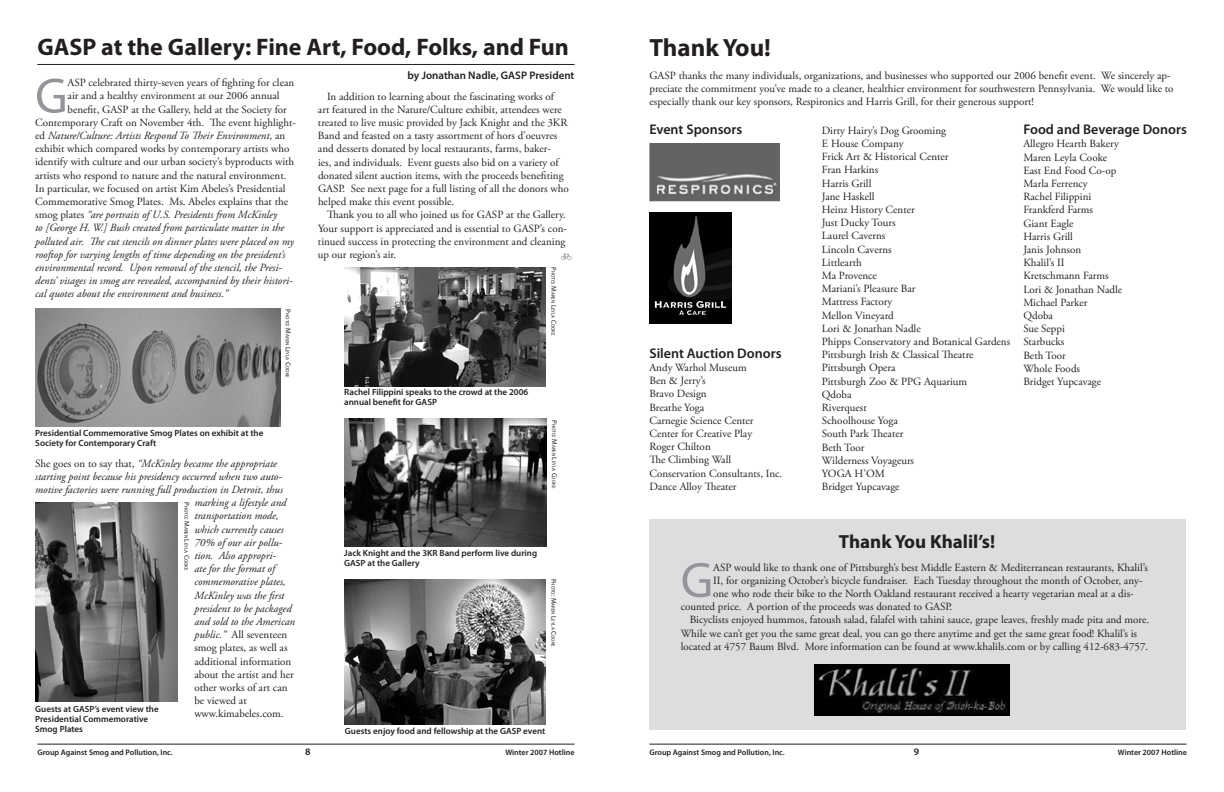
<style>
.page{position:relative;width:1224px;height:792px;background:#fff}
.page>*{position:absolute;margin:0;border:0;box-sizing:border-box;transform-origin:0 0}
.t1{font:50.2px "Myriad Pro";color:#939598}
.t2{font:700 25px "Myriad Pro";color:#231f20}
.t3{font:700 24px "Myriad Pro";color:#231f20}
.t4{font:700 19px "Myriad Pro";color:#231f20}
.t5{font:600 14px "Myriad Pro";color:#231f20}
.t6{font:11px/13.2px "Adobe Garamond Pro";color:#231f20}
.t7{font:italic 11px "Adobe Garamond Pro";color:#231f20}
.t8{font:600 11px "Myriad Pro";color:#231f20}
.t9{font:600 10px "Myriad Pro";color:#231f20}
.t10{font:600 9px/10px "Myriad Pro";color:#231f20}
.t11{font:600 8px "Myriad Pro";color:#231f20}
.t12{font:4.9px "Myriad Pro";color:#231f20}
.s1{font-style:normal}
.s2{font-size:7px}
.s3{font-style:italic}
</style>
<div class="page">
<hr style="left:37px;top:744px;width:538px;height:1px;background:#231f20">
<hr style="left:649px;top:744px;width:538px;height:1px;background:#231f20">
<hr style="left:37px;top:64px;width:538px;height:1px;background:#231f20">
<div style="left:649px;top:520px;width:537px;height:210px;background:#dcdddf"></div>
<img style="left:814px;top:665px;width:196px;height:51px">
<img style="left:649px;top:212px;width:83px;height:111px">
<img style="left:649px;top:143px;width:131px;height:58px">
<img style="left:35px;top:308px;width:246px;height:118px">
<img style="left:35px;top:502px;width:143px;height:199px">
<img style="left:344px;top:579px;width:202px;height:146px">
<img style="left:344px;top:267px;width:202px;height:119px">
<img style="left:345px;top:419px;width:202px;height:127px">
<h3 class="t3" style="left:37px;top:34px;width:533px">GASP at the Gallery: Fine Art, Food, Folks, and Fun</h3>
<h1 class="t1" style="left:35px;top:68px;width:34px">G</h1>
<p class="t6" style="left:68px;top:77px;width:228px">ASP celebrated thirty-seven years of fighting for clean</p>
<p class="t6" style="left:68px;top:90px;width:214px">air and a healthy environment at our 2006 annual</p>
<p class="t6" style="left:68px;top:103px;width:221px">benefit, GASP at the Gallery, held at the Society for</p>
<p class="t6" style="left:35px;top:116px;width:262px">Contemporary Craft on November 4th. The event highlight-</p>
<p class="t7" style="left:35px;top:129px;width:252px"><span class="s1">ed</span> Nature/Culture: Artists Respond To Their Environment<span class="s1">, an</span></p>
<p class="t6" style="left:35px;top:143px;width:256px">exhibit which compared works by contemporary artists who</p>
<p class="t6" style="left:35px;top:156px;width:261px">identify with culture and our urban society’s byproducts with</p>
<p class="t6" style="left:35px;top:169px;width:253px">artists who respond to nature and the natural environment.</p>
<p class="t6" style="left:35px;top:182px;width:252px">In particular, we focused on artist Kim Abeles’s Presidential</p>
<p class="t6" style="left:35px;top:195px;width:255px">Commemorative Smog Plates. Ms. Abeles explains that the</p>
<p class="t7" style="left:35px;top:208px;width:243px"><span class="s1">smog plates</span> “are portraits of U.S. Presidents from McKinley</p>
<p class="t7" style="left:35px;top:221px;width:251px">to [George H. W.] Bush created from particulate matter in the</p>
<p class="t7" style="left:35px;top:235px;width:260px">polluted air. The cut stencils on dinner plates were placed on my</p>
<p class="t7" style="left:35px;top:248px;width:252px">rooftop for varying lengths of time depending on the president’s</p>
<p class="t7" style="left:35px;top:261px;width:248px">environmental record. Upon removal of the stencil, the Presi-</p>
<p class="t7" style="left:35px;top:274px;width:259px">dents’ visages in smog are revealed, accompanied by their histori-</p>
<p class="t7" style="left:35px;top:287px;width:194px">cal quotes about the environment and business.”</p>
<p class="t10" style="left:35px;top:428px;width:230px">Presidential Commemorative Smog Plates on exhibit at the<br>Society for Contemporary Craft</p>
<p class="t12" style="left:290px;top:309px;width:70px;rotate:90deg"><span class="s2">P</span>HOTO<span class="s2">: M</span>AREN <span class="s2">L</span>EYLA <span class="s2">C</span>OOKE</p>
<p class="t7" style="left:35px;top:457px;width:243px"><span class="s1">She goes on to say that,</span> “McKinley became the appropriate</p>
<p class="t7" style="left:35px;top:470px;width:248px">starting point because his presidency occurred when two auto-</p>
<p class="t7" style="left:35px;top:483px;width:249px">motive factories were running full production in Detroit, thus</p>
<p class="t7" style="left:194px;top:496px;width:94px">marking a lifestyle and</p>
<p class="t7" style="left:194px;top:509px;width:86px">transportation mode,</p>
<p class="t7" style="left:194px;top:523px;width:91px">which currently causes</p>
<p class="t7" style="left:194px;top:536px;width:89px">70% of our air pollu-</p>
<p class="t7" style="left:194px;top:549px;width:83px">tion. Also appropri-</p>
<p class="t7" style="left:194px;top:562px;width:82px">ate for the format of</p>
<p class="t7" style="left:194px;top:575px;width:93px">commemorative plates,</p>
<p class="t7" style="left:194px;top:589px;width:91px">McKinley was the first</p>
<p class="t7" style="left:194px;top:602px;width:99px">president to be packaged</p>
<p class="t7" style="left:194px;top:615px;width:102px">and sold to the American</p>
<p class="t6" style="left:194px;top:629px;width:94px"><span class="s3">public.”</span> All seventeen</p>
<p class="t6" style="left:194px;top:642px;width:95px">smog plates, as well as</p>
<p class="t6" style="left:194px;top:655px;width:98px">additional information</p>
<p class="t6" style="left:194px;top:668px;width:101px">about the artist and her</p>
<p class="t6" style="left:194px;top:681px;width:95px">other works of art can</p>
<p class="t6" style="left:194px;top:695px;width:54px">be viewed at</p>
<p class="t6" style="left:194px;top:708px;width:91px">www.kimabeles.com.</p>
<p class="t12" style="left:189px;top:502px;width:70px;rotate:90deg"><span class="s2">P</span>HOTO<span class="s2">: M</span>AREN <span class="s2">L</span>EYLA <span class="s2">C</span>OOKE</p>
<p class="t10" style="left:35px;top:705px;width:125px">Guests at GASP’s event view the<br>Presidential Commemorative<br>Smog Plates</p>
<p class="t8" style="left:408px;top:70px;width:168px">by Jonathan Nadle, GASP President</p>
<p class="t6" style="left:318px;top:90px;width:252px;text-indent:9px">In addition to learning about the fascinating works of<br>art featured in the Nature/Culture exhibit, attendees were treated to live music provided by Jack Knight and the 3KR Band and feasted on a tasty assortment of hors d’oeuvres and desserts donated by local restaurants, farms, baker-<br>ies, and individuals. Event guests also bid on a variety of donated silent auction items, with the proceeds benefiting GASP. See next page for a full listing of all the donors who helped make this event possible.</p>
<p class="t6" style="left:318px;top:209px;width:251px;text-indent:9px">Thank you to all who joined us for GASP at the Gallery.<br>Your support is appreciated and is essential to GASP’s con&shy;tinued success in protecting the environment and cleaning up our region’s air.</p>
<p class="t12" style="left:556px;top:267px;width:70px;rotate:90deg"><span class="s2">P</span>HOTO<span class="s2">: M</span>AREN <span class="s2">L</span>EYLA <span class="s2">C</span>OOKE</p>
<p class="t10" style="left:344px;top:388px;width:186px">Rachel Filippini speaks to the crowd at the 2006 annual benefit for GASP</p>
<p class="t12" style="left:556px;top:420px;width:70px;rotate:90deg"><span class="s2">P</span>HOTO<span class="s2">: M</span>AREN <span class="s2">L</span>EYLA <span class="s2">C</span>OOKE</p>
<p class="t10" style="left:344px;top:549px;width:194px">Jack Knight and the 3KR Band perform live during<br>GASP at the Gallery</p>
<p class="t12" style="left:556px;top:579px;width:70px;rotate:90deg"><span class="s2">P</span>HOTO<span class="s2">: M</span>AREN <span class="s2">L</span>EYLA <span class="s2">C</span>OOKE</p>
<p class="t10" style="left:345px;top:726px;width:202px">Guests enjoy food and fellowship at the GASP event</p>
<h2 class="t2" style="left:649px;top:34px;width:123px">Thank You!</h2>
<p class="t6" style="left:649px;top:69px;width:526px">GASP thanks the many individuals, organizations, and businesses who supported our 2006 benefit event. We sincerely ap&shy;preciate the commitment you’ve made to a cleaner, healthier environment for southwestern Pennsylvania. We would like to especially thank our key sponsors, Respironics and Harris Grill, for their generous support!</p>
<p class="t5" style="left:649px;top:122px;width:94px">Event Sponsors</p>
<p class="t5" style="left:649px;top:345px;width:134px">Silent Auction Donors</p>
<p class="t6" style="left:649px;top:361px;width:134px">Andy Warhol Museum<br>Ben &amp; Jerry’s<br>Bravo Design<br>Breathe Yoga<br>Carnegie Science Center<br>Center for Creative Play<br>Roger Chilton<br>The Climbing Wall<br>Conservation Consultants, Inc.<br>Dance Alloy Theater</p>
<p class="t6" style="left:822px;top:124px;width:190px">Dirty Hairy’s Dog Grooming<br>E House Company<br>Frick Art &amp; Historical Center<br>Fran Harkins<br>Harris Grill<br>Jane Haskell<br>Heinz History Center<br>Just Ducky Tours<br>Laurel Caverns<br>Lincoln Caverns<br>Littlearth<br>Ma Provence<br>Mariani’s Pleasure Bar<br>Mattress Factory<br>Mellon Vineyard<br>Lori &amp; Jonathan Nadle<br>Phipps Conservatory and Botanical Gardens<br>Pittsburgh Irish &amp; Classical Theatre<br>Pittsburgh Opera<br>Pittsburgh Zoo &amp; PPG Aquarium<br>Qdoba<br>Riverquest<br>Schoolhouse Yoga<br>South Park Theater<br>Beth Toor<br>Wilderness Voyageurs<br>YOGA H’OM<br>Bridget Yupcavage</p>
<p class="t5" style="left:1023px;top:122px;width:165px">Food and Beverage Donors</p>
<p class="t6" style="left:1023px;top:138px;width:100px">Allegro Hearth Bakery<br>Maren Leyla Cooke<br>East End Food Co-op<br>Marla Ferrency<br>Rachel Filippini<br>Frankferd Farms<br>Giant Eagle<br>Harris Grill<br>Janis Johnson<br>Khalil’s II<br>Kretschmann Farms<br>Lori &amp; Jonathan Nadle<br>Michael Parker<br>Qdoba<br>Sue Seppi<br>Starbucks<br>Beth Toor<br>Whole Foods<br>Bridget Yupcavage</p>
<h3 class="t4" style="left:839px;top:531px;width:158px">Thank You Khalil’s!</h3>
<h1 class="t1" style="left:681px;top:553px;width:34px">G</h1>
<p class="t6" style="left:713px;top:561px;width:436px">ASP would like to thank one of Pittsburgh’s best Middle Eastern &amp; Mediterranean restaurants, Khalil’s</p>
<p class="t6" style="left:713px;top:574px;width:431px">II, for organizing October’s bicycle fundraiser. Each Tuesday throughout the month of October, any-</p>
<p class="t6" style="left:713px;top:587px;width:422px">one who rode their bike to the North Oakland restaurant received a hearty vegetarian meal at a dis-</p>
<p class="t6" style="left:681px;top:600px;width:273px">counted price. A portion of the proceeds was donated to GASP.</p>
<p class="t6" style="left:690px;top:614px;width:461px">Bicyclists enjoyed hummos, fatoush salad, falafel with tahini sauce, grape leaves, freshly made pita and more.</p>
<p class="t6" style="left:681px;top:627px;width:458px">While we can’t get you the same great deal, you can go there anytime and get the same great food! Khalil’s is</p>
<p class="t6" style="left:681px;top:640px;width:469px">located at 4757 Baum Blvd. More information can be found at www.khalils.com or by calling 412-683-4757.</p>
<p class="t11" style="left:37px;top:747px;width:137px">Group Against Smog and Pollution, Inc.</p>
<p class="t9" style="left:305px;top:746px;width:7px">8</p>
<p class="t11" style="left:505px;top:747px;width:71px">Winter 2007 Hotline</p>
<p class="t11" style="left:649px;top:747px;width:137px">Group Against Smog and Pollution, Inc.</p>
<p class="t9" style="left:914px;top:746px;width:7px">9</p>
<p class="t11" style="left:1118px;top:747px;width:71px">Winter 2007 Hotline</p>
</div>
